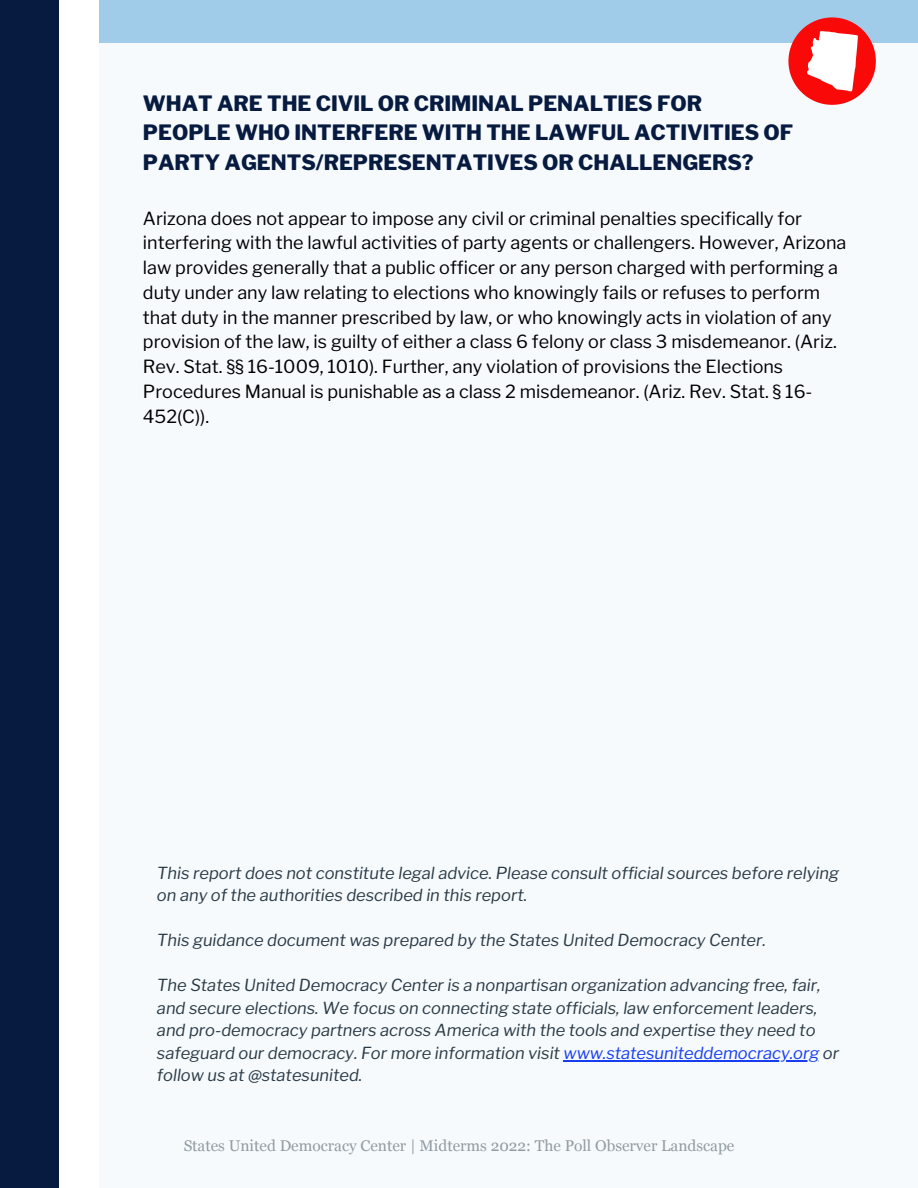
<style>
.page{position:relative;width:918px;height:1188px;background:#fff}
.page>*{position:absolute;margin:0;border:0;box-sizing:border-box;transform-origin:0 0}
.t1{font:800 21px/29.2px "Libre Franklin";color:#071b40}
.t2{font:18px/24.8px "Libre Franklin";color:#000}
.t3{font:italic 16.5px/22.5px "Libre Franklin";color:#2a3a47}
.t4{font:15.45px "Georgia";color:#2a3a47}
.s1{color:#173df3}
</style>
<div class="page">
<div style="left:0;top:0;width:58px;height:1188px;background:#071b40"></div>
<div style="left:99px;top:0;width:819px;height:1188px;background:#f6fafc"></div>
<div style="left:99px;top:0;width:819px;height:43px;background:#a1cce9"></div>
<svg style="left:788px;top:17px;width:88px;height:88px"></svg>
<hr style="left:564px;top:1060px;width:255px;height:1px;background:#173df3">
<p class="t1" style="left:143px;top:89px;width:652px">WHAT ARE THE CIVIL OR CRIMINAL PENALTIES FOR<br>PEOPLE WHO INTERFERE WITH THE LAWFUL ACTIVITIES OF<br>PARTY AGENTS/REPRESENTATIVES OR CHALLENGERS?</p>
<p class="t2" style="left:143px;top:206px;width:705px">Arizona does not appear to impose any civil or criminal penalties specifically for interfering with the lawful activities of party agents or challengers. However, Arizona law provides generally that a public officer or any person charged with performing a duty under any law relating to elections who knowingly fails or refuses to perform that duty in the manner prescribed by law, or who knowingly acts in violation of any provision of the law, is guilty of either a class 6 felony or class 3 misdemeanor. (Ariz.<br>Rev. Stat. §§ 16-1009, 1010). Further, any violation of provisions the Elections Procedures Manual is punishable as a class 2 misdemeanor. (Ariz. Rev. Stat. § 16- 452(C)).</p>
<p class="t3" style="left:157px;top:862px;width:684px">This report does not constitute legal advice. Please consult official sources before relying on any of the authorities described in this report.</p>
<p class="t3" style="left:157px;top:929px;width:610px">This guidance document was prepared by the States United Democracy Center.</p>
<p class="t3" style="left:157px;top:974px;width:684px">The States United Democracy Center is a nonpartisan organization advancing free, fair, and secure elections. We focus on connecting state officials, law enforcement leaders, and pro-democracy partners across America with the tools and expertise they need to safeguard our democracy. For more information visit <span class="s1">www.statesuniteddemocracy.org</span> or follow us at @statesunited.</p>
<p class="t4" style="left:184px;top:1137px;width:552px">States United Democracy Center | Midterms 2022: The Poll Observer Landscape</p>
</div>
